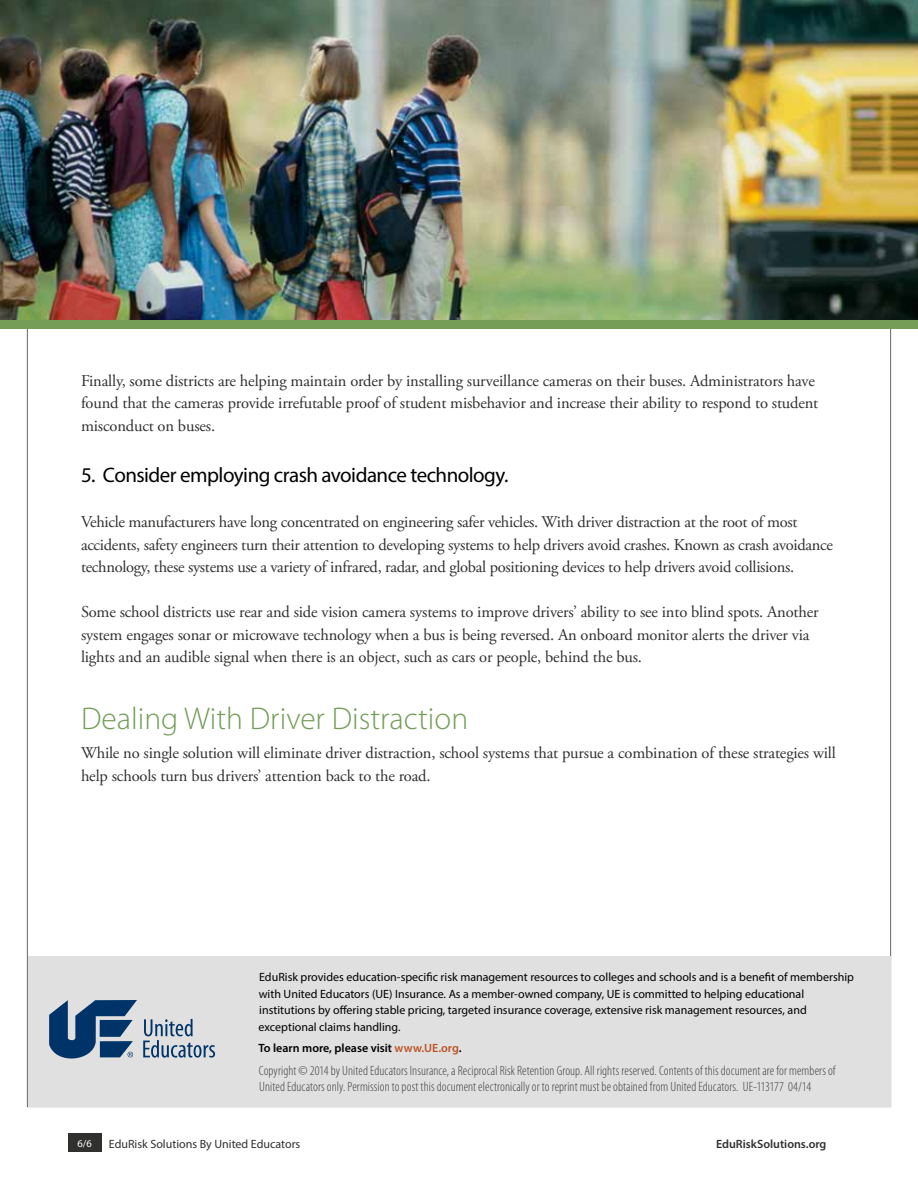
<style>
.page{position:relative;width:918px;height:1188px;background:#fff}
.page>*{position:absolute;margin:0;border:0;box-sizing:border-box;transform-origin:0 0}
.t1{font:300 31.5px "Myriad Pro";color:#749d58}
.t2{font:21px "Myriad Pro";letter-spacing:-.025em;color:#000}
.t3{font:16.5px/22.5px "Adobe Garamond Pro";letter-spacing:-.01em;color:#30302f}
.t4{font:300 condensed 13.5px/16.5px "Myriad Pro";letter-spacing:.005em;color:#414042}
.t5{font:12px/16.5px "Myriad Pro";color:#000}
.t6{font:600 12px "Myriad Pro";color:#000}
.t7{font:12px "Myriad Pro";color:#30302f}
.t8{font:600 12px "Myriad Pro";color:#30302f}
.t9{font:10.5px "Myriad Pro";color:#fff}
.s1{color:#bb5427}
</style>
<div class="page">
<div style="left:68px;top:1133px;width:33px;height:19px;background:#30302f"></div>
<div style="left:28px;top:956px;width:862px;height:150px;background:#e1e0e0"></div>
<svg style="left:49px;top:1000px;width:88px;height:59px"></svg>
<svg style="left:143px;top:1019px;width:72px;height:39px"></svg>
<img style="left:0;top:0;width:918px;height:320px">
<div style="left:0;top:320px;width:918px;height:9px;background:#759d58"></div>
<p class="t3" style="left:81px;top:370px;width:739px">Finally, some districts are helping maintain order by installing surveillance cameras on their buses. Administrators have found that the cameras provide irrefutable proof of student misbehavior and increase their ability to respond to student misconduct on buses.</p>
<p class="t2" style="left:81px;top:462px;width:429px">5. Consider employing crash avoidance technology.</p>
<p class="t3" style="left:81px;top:511px;width:754px">Vehicle manufacturers have long concentrated on engineering safer vehicles. With driver distraction at the root of most accidents, safety engineers turn their attention to developing systems to help drivers avoid crashes. Known as crash avoidance technology, these systems use a variety of infrared, radar, and global positioning devices to help drivers avoid collisions.</p>
<p class="t3" style="left:81px;top:602px;width:739px">Some school districts use rear and side vision camera systems to improve drivers’ ability to see into blind spots. Another system engages sonar or microwave technology when a bus is being reversed. An onboard monitor alerts the driver via lights and an audible signal when there is an object, such as cars or people, behind the bus.</p>
<h1 class="t1" style="left:81px;top:700px;width:389px">Dealing With Driver Distraction</h1>
<p class="t3" style="left:81px;top:742px;width:756px">While no single solution will eliminate driver distraction, school systems that pursue a combination of these strategies will help schools turn bus drivers’ attention back to the road.</p>
<p class="t5" style="left:259px;top:969px;width:597px">EduRisk provides education-specific risk management resources to colleges and schools and is a benefit of membership with United Educators (UE) Insurance. As a member-owned company, UE is committed to helping educational institutions by offering stable pricing, targeted insurance coverage, extensive risk management resources, and exceptional claims handling.</p>
<p class="t6" style="left:259px;top:1040px;width:205px">To learn more, please visit <span class="s1">www.UE.org</span>.</p>
<p class="t4" style="left:259px;top:1062px;width:578px">Copyright © 2014 by United Educators Insurance, a Reciprocal Risk Retention Group. All rights reserved. Contents of this document are for members of<br>United Educators only. Permission to post this document electronically or to reprint must be obtained from United Educators. UE-113177 04/14</p>
<p class="t9" style="left:77px;top:1137px;width:16px">6/6</p>
<p class="t7" style="left:109px;top:1136px;width:193px">EduRisk Solutions By United Educators</p>
<p class="t8" style="left:716px;top:1136px;width:112px">EduRiskSolutions.org</p>
</div>
